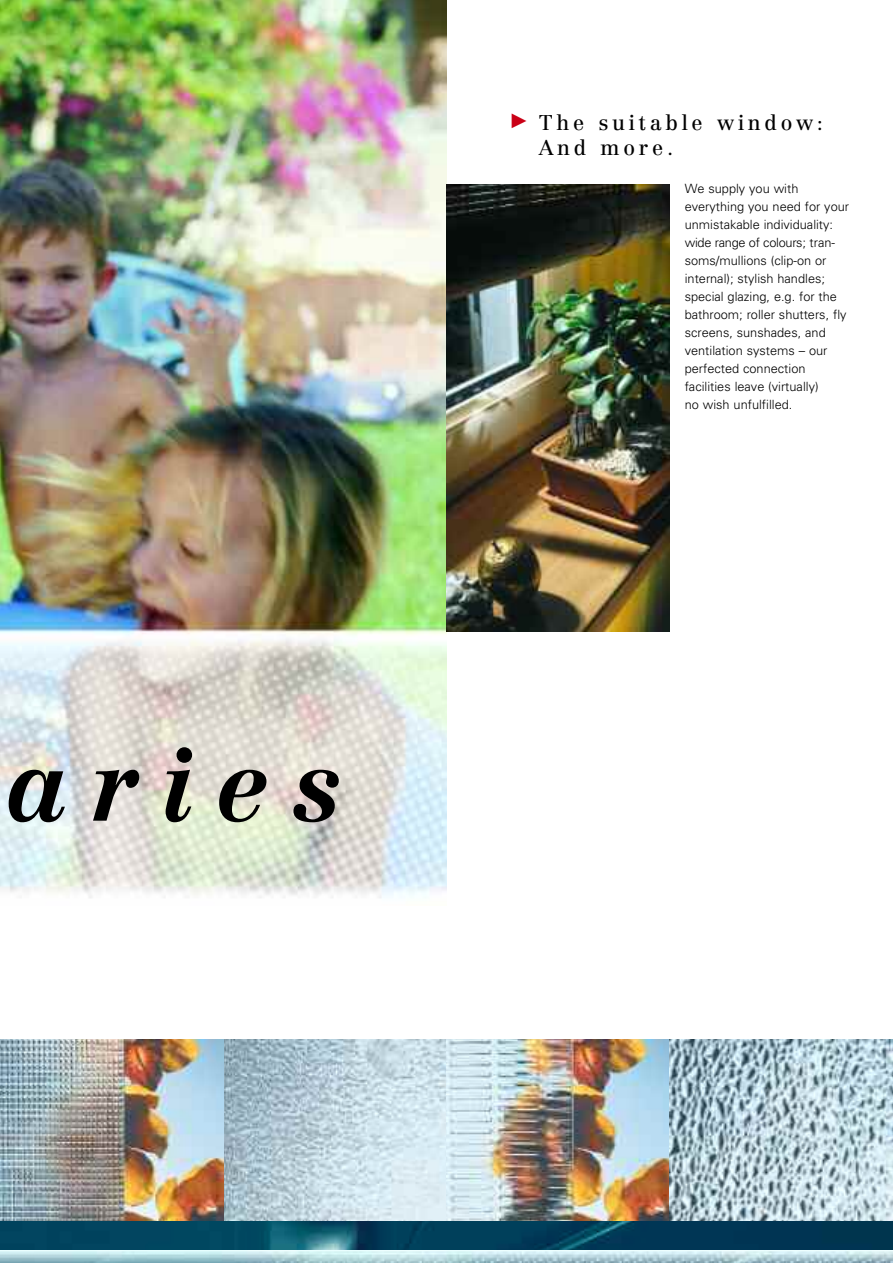
<style>
.page{position:relative;width:893px;height:1263px;background:#fff}
.page>*{position:absolute;margin:0;border:0;box-sizing:border-box;transform-origin:0 0}
.t1{font:italic 700 98.55px "Centennial";letter-spacing:.23em;color:#000}
.t2{font:21px/25.2px "Centennial Roman";letter-spacing:.175em;color:#000}
.t3{font:300 12.75px/18px "Univers";color:#000}
</style>
<div class="page">
<img style="left:0;top:0;width:446px;height:898px">
<img style="left:0;top:1220px;width:893px;height:30px">
<img style="left:0;top:1250px;width:893px;height:13px">
<svg style="left:223px;top:1040px;width:223px;height:180px;background:#bed3dd"></svg>
<img style="left:446px;top:1040px;width:224px;height:180px">
<img style="left:0;top:1040px;width:223px;height:180px">
<svg style="left:670px;top:1040px;width:223px;height:180px;background:#acc3cc"></svg>
<img style="left:446px;top:185px;width:224px;height:446px">
<h1 class="t1" style="left:5px;top:729px;width:337px">aries</h1>
<h2 class="t2" style="left:539px;top:110px;width:286px">The suitable window:<br>And more.</h2>
<p class="t3" style="left:685px;top:180px;width:166px">We supply you with everything you need for your unmistakable individuality: wide range of colours; tran&shy;soms/mullions (clip-on or internal); stylish handles; special glazing, e.g. for the bathroom; roller shutters, fly screens, sunshades, and ventilation systems – our perfected connection facilities leave (virtually)<br>no wish unfulfilled.</p>
</div>
